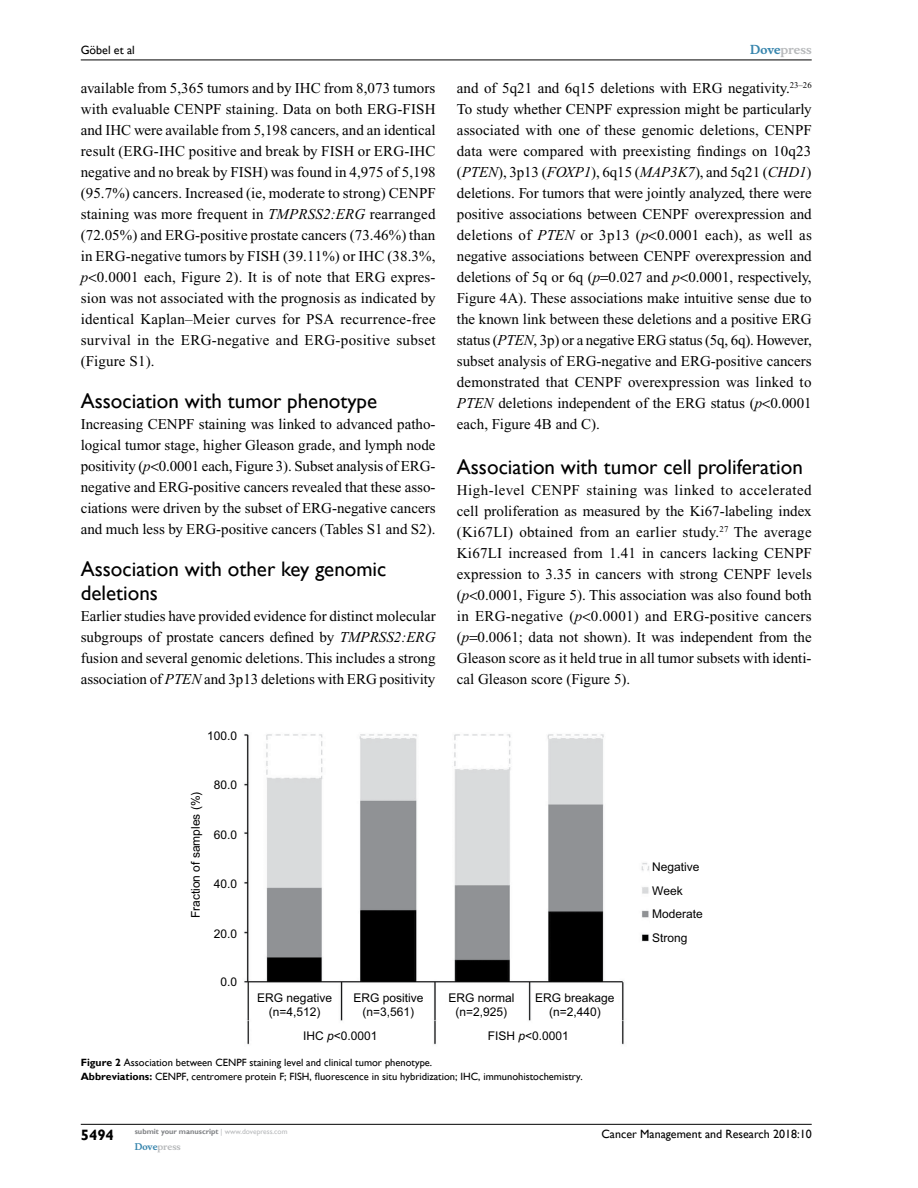
<style>
.page{position:relative;width:918px;height:1188px;background:#fff}
.page>*{position:absolute;margin:0;border:0;box-sizing:border-box;transform-origin:0 0}
.t1{font:21px/24px "Gill Sans";color:#000}
.t2{font:15px/21px "Times New Roman";color:#000;text-align:justify}
.t3{font:700 15px "Gill Sans";color:#000}
.t4{font:12px/14.4px "Arial";color:#000;text-align:center}
.t5{font:12px "Gill Sans";color:#000}
.t6{font:700 12px "Musee";color:#b8babc}
.t7{font:10.5px/13.5px "Gill Sans";color:#000}
.t8{font:700 9px "Musee";color:#b8babc}
.t9{font:700 7.5px "Gill Sans";color:#808285}
.s1{font-style:italic}
.s2{color:#3785ad}
.s3{font-weight:700}
.s4{font-weight:400;color:#b8babc}
</style>
<div class="page">
<hr style="left:81px;top:1124px;width:731px;height:1px;background:#000">
<hr style="left:81px;top:60px;width:731px;height:1px;background:#000">
<img style="left:244px;top:734px;width:405px;height:311px">
<p class="t5" style="left:81px;top:43px;width:56px">Göbel et al</p>
<p class="t2" style="left:81px;top:77px;width:357px">available from 5,365 tumors and by IHC from 8,073 tumors with evaluable CENPF staining. Data on both ERG-FISH and IHC were available from 5,198 cancers, and an identical result (ERG-IHC positive and break by FISH or ERG-IHC negative and no break by FISH) was found in 4,975 of 5,198 (95.7%) cancers. Increased (ie, moderate to strong) CENPF staining was more frequent in <span class="s1">TMPRSS2:ERG</span> rearranged (72.05%) and ERG-positive prostate cancers (73.46%) than in ERG-negative tumors by FISH (39.11%) or IHC (38.3%, <span class="s1">p</span> 0.0001 each, Figure 2). It is of note that ERG expres&shy;sion was not associated with the prognosis as indicated by identical Kaplan–Meier curves for PSA recurrence-free survival in the ERG-negative and ERG-positive subset (Figure S1).</p>
<h1 class="t1" style="left:81px;top:389px;width:298px">Association with tumor phenotype</h1>
<p class="t2" style="left:81px;top:413px;width:356px">Increasing CENPF staining was linked to advanced patho&shy;logical tumor stage, higher Gleason grade, and lymph node positivity (<span class="s1">p</span> 0.0001 each, Figure 3). Subset analysis of ERG&shy;negative and ERG-positive cancers revealed that these asso&shy;ciations were driven by the subset of ERG-negative cancers and much less by ERG-positive cancers (Tables S1 and S2).</p>
<h1 class="t1" style="left:81px;top:557px;width:307px">Association with other key genomic deletions</h1>
<p class="t2" style="left:81px;top:605px;width:357px">Earlier studies have provided evidence for distinct molecular subgroups of prostate cancers defined by <span class="s1">TMPRSS2:ERG </span>fusion and several genomic deletions. This includes a strong association of <span class="s1">PTEN</span> and 3p13 deletions with ERG positivity</p>
<p class="t6" style="left:750px;top:43px;width:63px"><span class="s2">Dove</span>press</p>
<p class="t2" style="left:457px;top:77px;width:357px">and of 5q21 and 6q15 deletions with ERG negativity.<sup>23–26<br></sup>To study whether CENPF expression might be particularly associated with one of these genomic deletions, CENPF data were compared with preexisting findings on 10q23 (<span class="s1">PTEN</span>), 3p13 (<span class="s1">FOXP1</span>), 6q15 (<span class="s1">MAP3K7</span>), and 5q21 (<span class="s1">CHD1</span>) deletions. For tumors that were jointly analyzed, there were positive associations between CENPF overexpression and deletions of <span class="s1">PTEN</span> or 3p13 (<span class="s1">p</span> 0.0001 each), as well as negative associations between CENPF overexpression and deletions of 5q or 6q (<span class="s1">p</span> 0.027 and <span class="s1">p</span> 0.0001, respectively, Figure 4A). These associations make intuitive sense due to the known link between these deletions and a positive ERG status (<span class="s1">PTEN</span>, 3p) or a negative ERG status (5q, 6q). However, subset analysis of ERG-negative and ERG-positive cancers demonstrated that CENPF overexpression was linked to <span class="s1">PTEN</span> deletions independent of the ERG status (<span class="s1">p</span> 0.0001 each, Figure 4B and C).</p>
<h1 class="t1" style="left:457px;top:455px;width:347px">Association with tumor cell proliferation</h1>
<p class="t2" style="left:457px;top:479px;width:357px">High-level CENPF staining was linked to accelerated cell proliferation as measured by the Ki67-labeling index (Ki67LI) obtained from an earlier study.<sup>27</sup> The average Ki67LI increased from 1.41 in cancers lacking CENPF expression to 3.35 in cancers with strong CENPF levels (<span class="s1">p</span> 0.0001, Figure 5). This association was also found both in ERG-negative (<span class="s1">p</span> 0.0001) and ERG-positive cancers (<span class="s1">p</span> 0.0061; data not shown). It was independent from the Gleason score as it held true in all tumor subsets with identi&shy;cal Gleason score (Figure 5).</p>
<p class="t4" style="left:207px;top:729px;width:32px">100.0</p>
<p class="t4" style="left:188px;top:918px;width:128px;rotate:-90deg">Fraction of samples (%)</p>
<p class="t4" style="left:214px;top:778px;width:25px">80.0</p>
<p class="t4" style="left:214px;top:827px;width:25px">60.0</p>
<p class="t4" style="left:214px;top:876px;width:25px">40.0</p>
<p class="t4" style="left:214px;top:926px;width:25px">20.0</p>
<p class="t4" style="left:220px;top:975px;width:18px">0.0</p>
<p class="t4" style="left:257px;top:990px;width:76px">ERG negative (n=4,512)</p>
<p class="t4" style="left:353px;top:990px;width:72px">ERG positive (n=3,561)</p>
<p class="t4" style="left:448px;top:990px;width:68px">ERG normal (n=2,925)</p>
<p class="t4" style="left:535px;top:990px;width:81px">ERG breakage (n=2,440)</p>
<p class="t4" style="left:652px;top:860px;width:49px">Negative</p>
<p class="t4" style="left:652px;top:883px;width:32px">Week</p>
<p class="t4" style="left:652px;top:907px;width:52px">Moderate</p>
<p class="t4" style="left:652px;top:930px;width:37px">Strong</p>
<p class="t4" style="left:303px;top:1029px;width:76px">IHC <span class="s1">p</span>&lt;0.0001</p>
<p class="t4" style="left:488px;top:1029px;width:83px">FISH <span class="s1">p</span>&lt;0.0001</p>
<p class="t7" style="left:81px;top:1056px;width:504px"><span class="s3">Figure 2</span> Association between CEN PF staining level and clinical tumor phenotype.<br><span class="s3">Abbreviations:</span> CENPF, centromere protein F; FISH, fluorescence in situ hybridization; IHC, immunohistochemistry.</p>
<p class="t3" style="left:81px;top:1126px;width:35px">5494</p>
<p class="t9" style="left:135px;top:1127px;width:154px">submit your manuscript <span class="s4">| www.dovepress.com</span></p>
<p class="t8" style="left:135px;top:1141px;width:48px"><span class="s2">Dove</span>press</p>
<p class="t5" style="left:601px;top:1127px;width:212px">Cancer Management and Research 2018:10</p>
</div>
